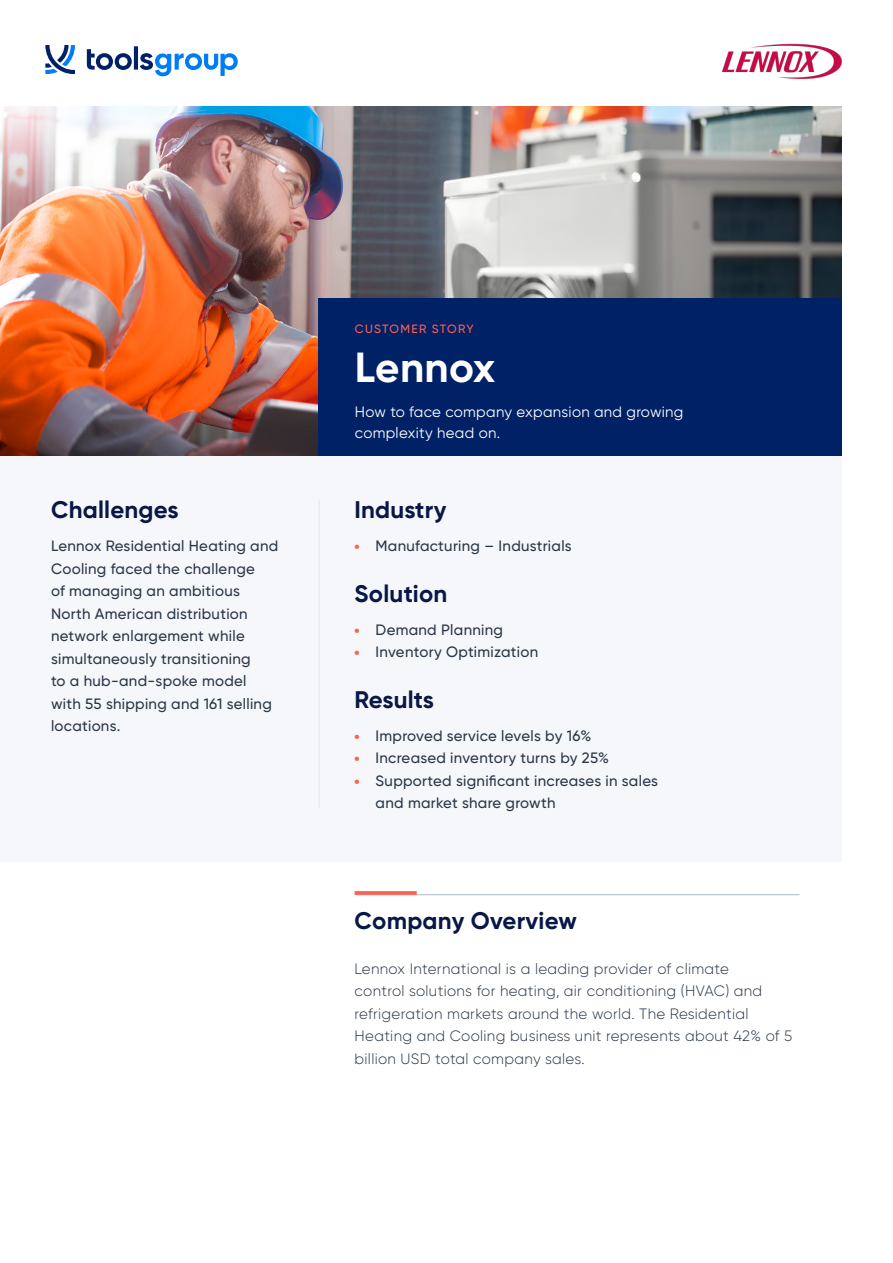
<style>
.page{position:relative;width:893px;height:1263px;background:#fff}
.page>*{position:absolute;margin:0;border:0;box-sizing:border-box;transform-origin:0 0}
.t1{font:700 42px "Gilroy";letter-spacing:.01em;color:#fff}
.t2{font:700 24px "Gilroy";letter-spacing:.01em;color:#081745}
.t3{font:500 15px/22.5px "Gilroy";letter-spacing:.02em;color:#293647}
.t4{font:300 15px/22.5px "Gilroy";letter-spacing:.02em;color:#293647}
.t5{font:15px/21px "Gilroy";letter-spacing:.02em;color:#fff}
.t6{font:500 12px "Gilroy";letter-spacing:.105em;color:#ff6154}
.s1{font-weight:800;font-size:12px;color:#ff6154}
</style>
<div class="page">
<img style="left:0;top:106px;width:841px;height:350px">
<div style="left:319px;top:299px;width:523px;height:157px;background:#002166"></div>
<svg style="left:87px;top:49px;width:45px;height:21px"></svg>
<hr style="left:134px;top:46px;width:4px;height:24px;background:#002166">
<svg style="left:140px;top:53px;width:98px;height:23px"></svg>
<svg style="left:45px;top:45px;width:30px;height:29px"></svg>
<img style="left:722px;top:43px;width:120px;height:36px">
<div style="left:0;top:456px;width:842px;height:405px;background:#f5f7fa"></div>
<hr style="left:319px;top:499px;width:1px;height:309px;background:#dee6ed">
<hr style="left:355px;top:894px;width:444px;height:1px;background:#b0bac4">
<hr style="left:355px;top:891px;width:62px;height:4px;background:#ff6c60">
<p class="t6" style="left:355px;top:321px;width:120px">CUSTOMER STORY</p>
<h1 class="t1" style="left:355px;top:341px;width:142px">Lennox</h1>
<p class="t5" style="left:355px;top:401px;width:330px">How to face company expansion and growing complexity head on.</p>
<h2 class="t2" style="left:51px;top:495px;width:129px">Challenges</h2>
<h2 class="t2" style="left:354px;top:495px;width:94px">Industry</h2>
<p class="t3" style="left:51px;top:534px;width:229px">Lennox Residential Heating and<br>Cooling faced the challenge<br>of managing an ambitious<br>North American distribution network enlargement while simultaneously transitioning<br>to a hub-and-spoke model with 55 shipping and 161 selling locations.</p>
<p class="t3" style="left:354px;top:534px;width:219px"><span class="s1">•</span> Manufacturing – Industrials</p>
<h2 class="t2" style="left:354px;top:578px;width:95px">Solution</h2>
<p class="t3" style="left:354px;top:618px;width:150px"><span class="s1">•</span> Demand Planning</p>
<p class="t3" style="left:354px;top:641px;width:185px"><span class="s1">•</span> Inventory Optimization</p>
<h2 class="t2" style="left:354px;top:685px;width:81px">Results</h2>
<p class="t3" style="left:354px;top:724px;width:238px"><span class="s1">•</span> Improved service levels by 16%</p>
<p class="t3" style="left:354px;top:747px;width:256px"><span class="s1">•</span> Increased inventory turns by 25%</p>
<p class="t3" style="left:376px;top:769px;width:284px;text-indent:-21px"><span class="s1">•</span> Supported significant increases in sales and market share growth</p>
<h2 class="t2" style="left:355px;top:905px;width:224px">Company Overview</h2>
<p class="t4" style="left:355px;top:957px;width:439px">Lennox International is a leading provider of climate<br>control solutions for heating, air conditioning (HVAC) and refrigeration markets around the world. The Residential Heating and Cooling business unit represents about 42% of 5 billion USD total company sales.</p>
</div>
